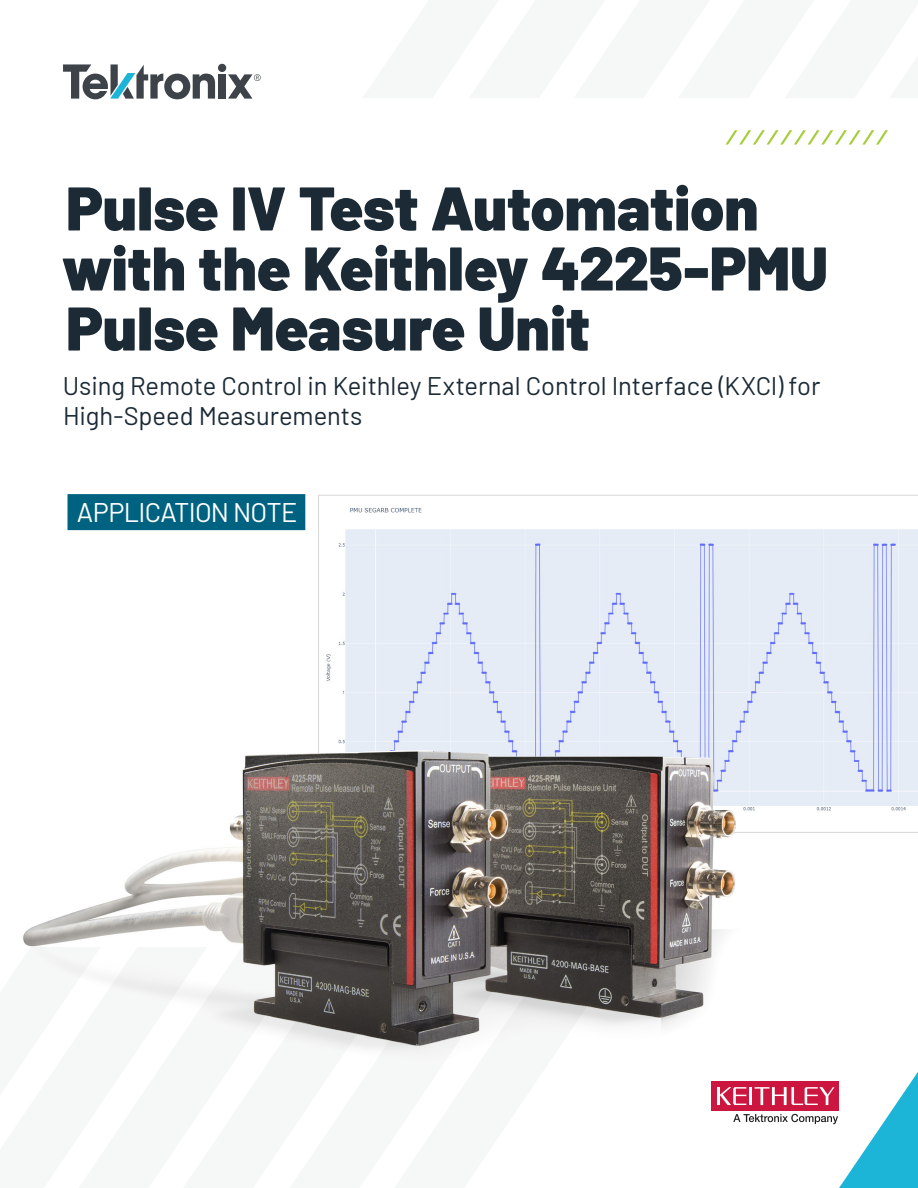
<style>
.page{position:relative;width:918px;height:1188px;background:#fff}
.page>*{position:absolute;margin:0;border:0;box-sizing:border-box;transform-origin:0 0}
.t1{font:900 61.5px/60px "Barlow";color:#1b2a35}
.t2{font:27px "Barlow";letter-spacing:-.03em;color:#fff}
.t3{font:25.5px/30.6px "Barlow";color:#1b2a35}
</style>
<div class="page">
<div style="left:218px;top:74px;width:8px;height:25px;background:#3e434a"></div>
<div style="left:218px;top:64px;width:8px;height:8px;background:#3e434a;border-radius:50%"></div>
<svg style="left:63px;top:64px;width:152px;height:35px"></svg>
<svg style="left:228px;top:74px;width:33px;height:25px"></svg>
<svg style="left:416px;top:1046px;width:39px;height:11px"></svg>
<svg style="left:323px;top:1046px;width:93px;height:11px"></svg>
<svg style="left:725px;top:130px;width:163px;height:15px"></svg>
<div style="left:68px;top:494px;width:237px;height:36px;background:#006281"></div>
<svg style="left:318px;top:495px;width:600px;height:338px"></svg>
<img style="left:23px;top:750px;width:715px;height:296px">
<div style="left:711px;top:1081px;width:127px;height:30px;background:#cd163f"></div>
<svg style="left:717px;top:1072px;width:201px;height:116px"></svg>
<h1 class="t1" style="left:62px;top:174px;width:768px">Pulse IV Test Automation with the Keithley 4225-PMU<br>Pulse Measure Unit</h1>
<p class="t3" style="left:63px;top:368px;width:759px">Using Remote Control in Keithley External Control Interface (KXCI) for<br>High-Speed Measurements</p>
<p class="t2" style="left:77px;top:493px;width:222px">APPLICATION NOTE</p>
</div>
